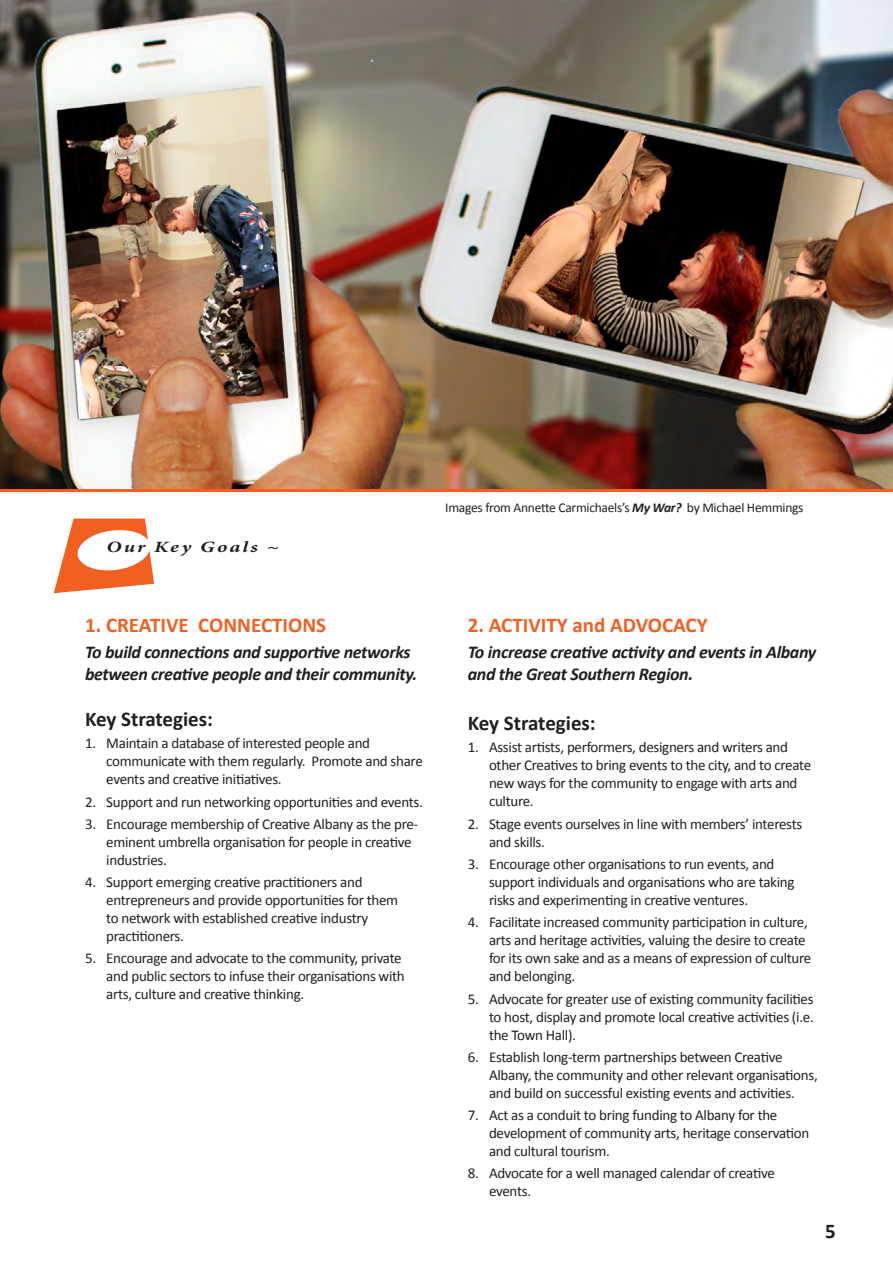
<style>
.page{position:relative;width:893px;height:1263px;background:#fff}
.page>*{position:absolute;margin:0;border:0;box-sizing:border-box;transform-origin:0 0}
.para_head{font:700 21px "Calibri";color:#f26021}
.para_head-2{font:700 21px "Calibri";color:#231f20}
.emphasis_para{font:italic 700 18px/21.6px "Calibri";letter-spacing:-.02em;color:#231f20}
.t1{font:italic 700 15.75px "Minion Pro";letter-spacing:.105em;color:#231f20;scale:1.33 1}
.t2{font:15px/18px "Calibri";letter-spacing:-.02em;color:#231f20}
.structure_small{font:13.5px "Calibri";letter-spacing:-.02em;color:#231f20}
.s1{font-weight:700;font-style:italic}
</style>
<div class="page">
<svg style="left:54px;top:518px;width:100px;height:75px"></svg>
<img style="left:0;top:0;width:893px;height:489px">
<hr style="left:0;top:489px;width:893px;height:3px;background:#f26021">
<p class="t1" style="left:106px;top:536px;width:131px">Our Key Goals ~</p>
<p class="structure_small" style="left:445px;top:499px;width:360px">Images from Annette Carmichaels’s <span class="s1">My War?</span> by Michael Hemmings</p>
<p class="para_head" style="left:85px;top:612px;width:243px">1. CREATIVE CONNECTIONS</p>
<p class="emphasis_para" style="left:85px;top:641px;width:334px">To build connections and supportive networks between creative people and their community.</p>
<p class="para_head-2" style="left:85px;top:706px;width:129px">Key Strategies:</p>
<p class="t2" style="left:106px;top:734px;width:318px;text-indent:-21px">1. Maintain a database of interested people and communicate with them regularly. Promote and share events and creative initiatives.</p>
<p class="t2" style="left:85px;top:793px;width:339px">2. Support and run networking opportunities and events.</p>
<p class="t2" style="left:106px;top:815px;width:313px;text-indent:-21px">3. Encourage membership of Creative Albany as the pre&shy;eminent umbrella organisation for people in creative industries.</p>
<p class="t2" style="left:106px;top:873px;width:293px;text-indent:-21px">4. Support emerging creative practitioners and entrepreneurs and provide opportunities for them to network with established creative industry practitioners.</p>
<p class="t2" style="left:106px;top:949px;width:300px;text-indent:-21px">5. Encourage and advocate to the community, private and public sectors to infuse their organisations with arts, culture and creative thinking.</p>
<p class="para_head" style="left:468px;top:612px;width:241px">2. ACTIVITY and ADVOCACY</p>
<p class="emphasis_para" style="left:468px;top:641px;width:350px">To increase creative activity and events in Albany and the Great Southern Region.</p>
<p class="para_head-2" style="left:468px;top:710px;width:129px">Key Strategies:</p>
<p class="t2" style="left:489px;top:738px;width:324px;text-indent:-21px">1. Assist artists, performers, designers and writers and other Creatives to bring events to the city, and to create new ways for the community to engage with arts and culture.</p>
<p class="t2" style="left:489px;top:815px;width:315px;text-indent:-21px">2. Stage events ourselves in line with members’ interests and skills.</p>
<p class="t2" style="left:489px;top:855px;width:307px;text-indent:-21px">3. Encourage other organisations to run events, and support individuals and organisations who are taking risks and experimenting in creative ventures.</p>
<p class="t2" style="left:489px;top:913px;width:324px;text-indent:-21px">4. Facilitate increased community participation in culture, arts and heritage activities, valuing the desire to create for its own sake and as a means of expression of culture and belonging.</p>
<p class="t2" style="left:489px;top:989px;width:326px;text-align:justify;text-indent:-21px">5. Advocate for greater use of existing community facilities to host, display and promote local creative activities (i.e. the Town Hall).</p>
<p class="t2" style="left:489px;top:1048px;width:330px;text-indent:-21px">6. Establish long-term partnerships between Creative<br>Albany, the community and other relevant organisations, and build on successful existing events and activities.</p>
<p class="t2" style="left:489px;top:1106px;width:322px;text-indent:-21px">7. Act as a conduit to bring funding to Albany for the development of community arts, heritage conservation and cultural tourism.</p>
<p class="t2" style="left:489px;top:1164px;width:287px;text-indent:-21px">8. Advocate for a well managed calendar of creative events.</p>
<p class="para_head-2" style="left:825px;top:1218px;width:12px">5</p>
</div>
